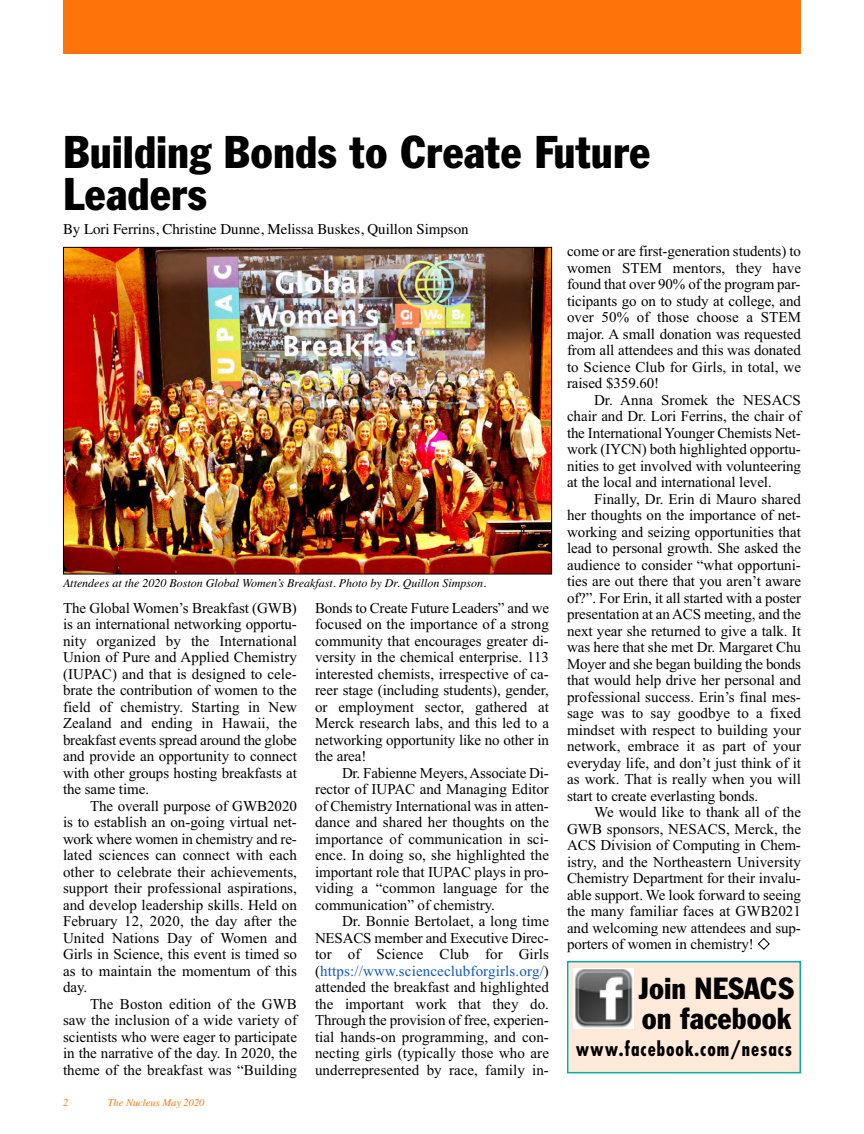
<style>
.page{position:relative;width:864px;height:1134px;background:#fff}
.page>*{position:absolute;margin:0;border:0;box-sizing:border-box;transform-origin:0 0}
.t1{font:condensed 45px/42px "Franklin Gothic BT";color:#000}
.t2{font:condensed 30px/30px "Franklin Gothic BT";color:#000}
.t3{font:700 condensed 19.5px "Futura";letter-spacing:.05em;color:#000}
.t4{font:15px/16.5px "Times New Roman";letter-spacing:-.005em;color:#000;text-align:justify}
.t5{font:15px "Times";letter-spacing:-.005em;color:#000}
.t6{font:italic 12px "Times";color:#000}
.t7{font:italic 10.5px "Times";color:#ff7409}
.s1{color:#15c}
.s2{color:#fff}
</style>
<div class="page">
<div style="left:63px;top:0;width:738px;height:54px;background:#ff7409"></div>
<div style="left:569px;top:962px;width:230px;height:110px;background:#ffeada"></div>
<div style="left:567px;top:961px;width:234px;height:112px;border:2px solid #00afa8"></div>
<img style="left:574px;top:969px;width:60px;height:60px">
<img style="left:65px;top:249px;width:485px;height:324px">
<div style="left:63px;top:247px;width:489px;height:328px;border:1px solid #000"></div>
<h1 class="t1" style="left:63px;top:135px;width:589px">Building Bonds to Create Future<br>Leaders</h1>
<p class="t5" style="left:63px;top:224px;width:407px">By Lori Ferrins, Christine Dunne, Melissa Buskes, Quillon Simpson</p>
<p class="t6" style="left:63px;top:578px;width:425px">Attendees at the 2020 Boston Global Women’s Breakfast. Photo by Dr. Quillon Simpson.</p>
<p class="t4" style="left:63px;top:601px;width:236px">The Global Women’s Breakfast (GWB) is an international networking opportu&shy;nity organized by the International Union of Pure and Applied Chemistry (IUPAC) and that is designed to cele&shy;brate the contribution of women to the field of chemistry. Starting in New Zealand and ending in Hawaii, the breakfast events spread around the globe and provide an opportunity to connect with other groups hosting breakfasts at the same time.</p>
<p class="t4" style="left:63px;top:799px;width:236px;text-indent:27px">The overall purpose of GWB2020 is to establish an on-going virtual net&shy;work where women in chemistry and re&shy;lated sciences can connect with each other to celebrate their achievements, support their professional aspirations, and develop leadership skills. Held on February 12, 2020, the day after the United Nations Day of Women and Girls in Science, this event is timed so as to maintain the momentum of this day.</p>
<p class="t4" style="left:63px;top:997px;width:236px;text-indent:27px">The Boston edition of the GWB saw the inclusion of a wide variety of scientists who were eager to participate in the narrative of the day. In 2020, the theme of the breakfast was “Building</p>
<p class="t7" style="left:63px;top:1099px;width:7px">2</p>
<p class="t7" style="left:108px;top:1099px;width:98px">The Nucleus May 2020</p>
<p class="t4" style="left:315px;top:601px;width:236px">Bonds to Create Future Leaders” and we focused on the importance of a strong community that encourages greater di&shy;versity in the chemical enterprise. 113 interested chemists, irrespective of ca&shy;reer stage (including students), gender, or employment sector, gathered at Merck research labs, and this led to a networking opportunity like no other in the area!</p>
<p class="t4" style="left:315px;top:766px;width:236px;text-indent:27px">Dr. Fabienne Meyers, Associate Di&shy;rector of IUPAC and Managing Editor of Chemistry International was in atten&shy;dance and shared her thoughts on the importance of communication in sci&shy;ence. In doing so, she highlighted the important role that IUPAC plays in pro&shy;viding a “common language for the communication” of chemistry.</p>
<p class="t4" style="left:315px;top:914px;width:236px;text-indent:27px">Dr. Bonnie Bertolaet, a long time NESACS member and Executive Direc&shy;tor of Science Club for Girls (<span class="s1">https://www.scienceclubforgirls.org/</span>) attended the breakfast and highlighted the important work that they do.<br>Through the provision of free, experien&shy;tial hands-on programming, and con&shy;necting girls (typically those who are underrepresented by race, family in-</p>
<p class="t4" style="left:567px;top:244px;width:236px">come or are first-generation students) to women STEM mentors, they have found that over 90% of the program par&shy;ticipants go on to study at college, and over 50% of those choose a STEM major. A small donation was requested from all attendees and this was donated to Science Club for Girls, in total, we raised $359.60!</p>
<p class="t4" style="left:567px;top:393px;width:236px;text-indent:27px">Dr. Anna Sromek the NESACS chair and Dr. Lori Ferrins, the chair of the International Younger Chemists Net&shy;work (IYCN) both highlighted opportu&shy;nities to get involved with volunteering at the local and international level.</p>
<p class="t4" style="left:567px;top:492px;width:236px;text-indent:27px">Finally, Dr. Erin di Mauro shared her thoughts on the importance of net&shy;working and seizing opportunities that lead to personal growth. She asked the audience to consider “what opportuni&shy;ties are out there that you aren’t aware of?”. For Erin, it all started with a poster presentation at an ACS meeting, and the next year she returned to give a talk. It was here that she met Dr. Margaret Chu Moyer and she began building the bonds that would help drive her personal and professional success. Erin’s final mes&shy;sage was to say goodbye to a fixed mindset with respect to building your network, embrace it as part of your everyday life, and don’t just think of it as work. That is really when you will start to create everlasting bonds.</p>
<p class="t4" style="left:567px;top:805px;width:236px;text-indent:27px">We would like to thank all of the GWB sponsors, NESACS, Merck, the ACS Division of Computing in Chem&shy;istry, and the Northeastern University Chemistry Department for their invalu&shy;able support. We look forward to seeing the many familiar faces at GWB2021 and welcoming new attendees and sup&shy;porters of women in chemistry! <span class="s2">◆</span></p>
<h2 class="t2" style="left:639px;top:975px;width:157px">Join NESACS on facebook</h2>
<h3 class="t3" style="left:576px;top:1040px;width:218px">www.facebook.com/nesacs</h3>
</div>
